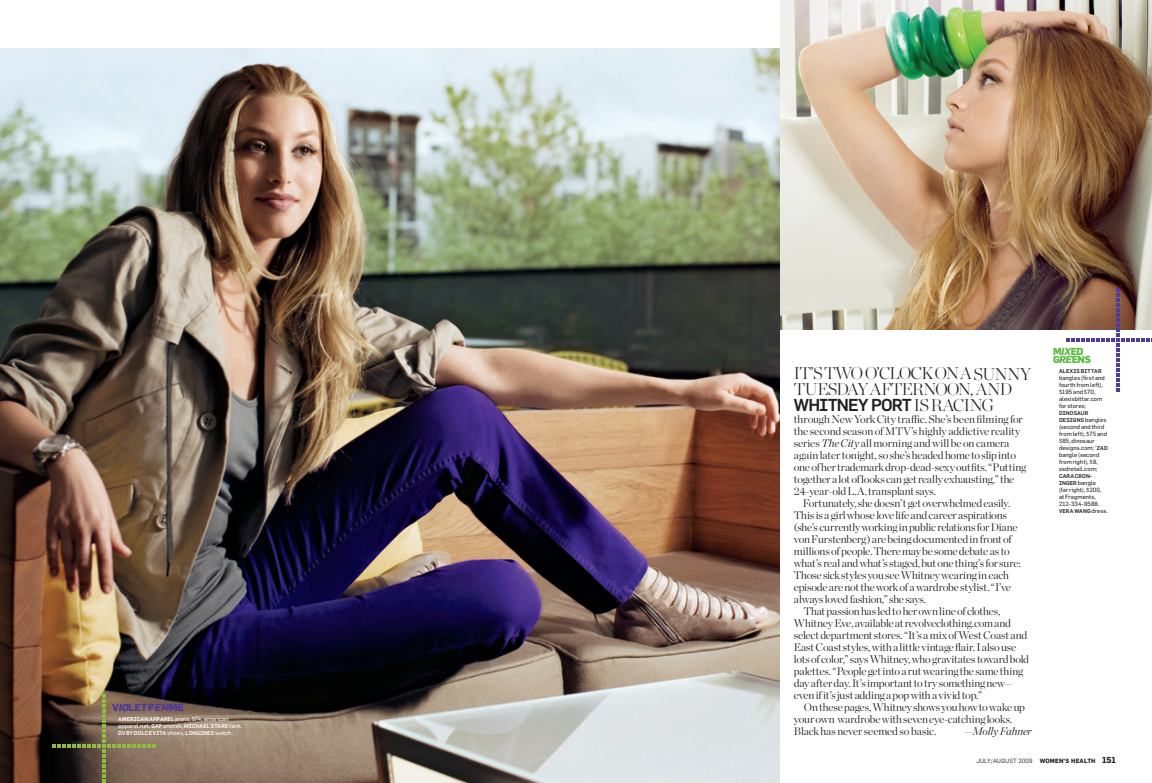
<style>
.page{position:relative;width:1152px;height:783px;background:#fff}
.page>*{position:absolute;margin:0;border:0;box-sizing:border-box;transform-origin:0 0}
.SS_DEK_ChronDispla{font:200 17px/16px "Chronicle Display";letter-spacing:-.05em;color:#231f20}
.SS_DEK_ChronDispla-2{font:300 11px/12px "Chronicle Display";letter-spacing:.01em;color:#231f20}
.SS_DEK_ChronDispla-3{font:italic 300 11px "Chronicle Display";letter-spacing:-.02em;color:#231f20}
.SB_Text_SM_Flama_B{font:800 10px/8px "Flama";color:#60bb46}
.SB_Text_SM_Flama_B-2{font:800 10px "Flama";color:#4f3b98}
.DP_SB_TEXT_FlamaLt{font:6px/7px "Flama Basic";letter-spacing:.02em;color:#231f20}
.DP_SB_TEXT_FlamaLt-2{font:6px "Flama Basic";color:#fff}
.t1{font:6px "Flama";letter-spacing:.025em;color:#231f20}
.DP_SB_TEXT_FlamaLt-3{font:500 5.5px/7px "Flama";letter-spacing:.02em;color:#231f20}
.DP_SB_TEXT_FlamaLt-4{font:500 5.5px "Flama";letter-spacing:.015em;color:#fff}
.s1{font-style:italic}
.s2{font-weight:900}
.s3{font-weight:700;font-style:italic}
.s4{font-family:"Flama";font-weight:500;font-size:5.5px}
.s5{font-family:"Flama Basic";font-weight:400;font-size:6px}
.s6{font-family:"Flama";font-weight:500}
.s7{font-weight:700}
.s8{font-weight:700;font-size:8.5px}
</style>
<div class="page">
<img style="left:0;top:48px;width:780px;height:735px">
<img style="left:780px;top:0;width:372px;height:329px">
<svg style="left:1066px;top:288px;width:86px;height:103px"></svg>
<svg style="left:53px;top:694px;width:103px;height:89px;background:#665743"></svg>
<p class="SB_Text_SM_Flama_B-2" style="left:112px;top:701px;width:73px">V<span class="s1">IO</span>LET<span class="s2">F</span><span class="s3">EM</span>ME</p>
<p class="DP_SB_TEXT_FlamaLt-4" style="left:118px;top:716px;width:40px">AMERICAN APPA</p>
<p class="DP_SB_TEXT_FlamaLt-2" style="left:164px;top:715px;width:66px"><span class="s4">REL</span> jeans, $74, american</p>
<p class="DP_SB_TEXT_FlamaLt-2" style="left:118px;top:722px;width:38px">apparel.net. <span class="s4">GAP</span></p>
<p class="DP_SB_TEXT_FlamaLt-2" style="left:163px;top:722px;width:81px">anorak, <span class="s4">MICHAEL STARS</span> tank,</p>
<p class="DP_SB_TEXT_FlamaLt-4" style="left:118px;top:730px;width:116px">DV BY DOLCE VITA <span class="s5">shoes,</span> LONGINES <span class="s5">watch.</span></p>
<p class="SB_Text_SM_Flama_B" style="left:1053px;top:347px;width:40px">M<span class="s1">IX</span>ED<br>G<span class="s1">RE</span>ENS</p>
<p class="DP_SB_TEXT_FlamaLt-3" style="left:1059px;top:368px;width:44px">ALEXIS BITTAR</p>
<p class="DP_SB_TEXT_FlamaLt" style="left:1059px;top:375px;width:47px">bangles (first and fourth from left), $195 and $70, alexisbittar.com for stores;</p>
<p class="DP_SB_TEXT_FlamaLt-3" style="left:1059px;top:410px;width:49px">DINOSAUR<br>DESIGNS <span class="s5">bangles</span></p>
<p class="DP_SB_TEXT_FlamaLt" style="left:1059px;top:424px;width:50px">(second and third from left), $75 and $85, dinosaur designs.com; ’<span class="s4">ZAD </span>bangle (second from right), $8, zadretail.com;</p>
<p class="DP_SB_TEXT_FlamaLt-3" style="left:1059px;top:473px;width:35px">CARA CRON-</p>
<p class="DP_SB_TEXT_FlamaLt" style="left:1059px;top:480px;width:44px"><span class="s4">INGER</span> bangle (far right), $200, at Fragments,<br>212-334-9588.</p>
<p class="DP_SB_TEXT_FlamaLt-3" style="left:1059px;top:508px;width:51px">VERA WANG <span class="s5">dress.</span></p>
<p class="SS_DEK_ChronDispla" style="left:794px;top:364px;width:239px">IT’S TWO O’CLOCK ON A SUNNY<br>TUESDAY AFTER-NOON, AND<br><span class="s6">WHITNEY PORT</span>IS RACING</p>
<p class="SS_DEK_ChronDispla-2" style="left:794px;top:412px;width:231px">through New York City traffic. She’s been filming for the second season of MTV</p>
<p class="SS_DEK_ChronDispla-2" style="left:794px;top:424px;width:234px;text-indent:117px">’s highly addictive reality series <span class="s1">The City</span> all morning and will be on camera again later tonight, so she’s headed home to slip into one of her trademark drop-dead-sexy outfits. “Putting together a lot of looks can get really exhausting,” the 24-year-old L.A. transplant says.</p>
<p class="SS_DEK_ChronDispla-2" style="left:794px;top:496px;width:228px;text-indent:9px">Fortunately, she doesn’t get overwhelmed easily.<br>This is a girl whose love life and career aspirations (she’s currently working in public relations for Diane von Furstenberg) are being documented in front of millions of people. There may be some debate as to what’s real and what’s staged, but one thing’s for sure:<br>Those sick styles you see Whitney wearing in each episode are not the work of a wardrobe stylist. “I’ve always loved fashion,” she says.</p>
<p class="SS_DEK_ChronDispla-2" style="left:794px;top:604px;width:237px;text-indent:10px">That passion has led to her own line of clothes, Whitney Eve, available at revolveclothing.com and select department stores. “It’s a mix of West Coast and East Coast styles, with a little vintage flair. I also use lots of color,” says Whitney, who gravitates toward bold palettes. “People get into a rut wearing the same thing day after day. It’s important to try something new— even if it’s just adding a pop with a vivid top.”</p>
<p class="SS_DEK_ChronDispla-2" style="left:794px;top:700px;width:233px;text-indent:10px">On these pages, Whitney shows you how to wake up your own wardrobe with seven eye-catching looks.<br>Black has never seemed so basic.</p>
<p class="SS_DEK_ChronDispla-3" style="left:964px;top:723px;width:69px">—Molly Fahner</p>
<p class="t1" style="left:976px;top:757px;width:141px">JULY/AUGUST 2009 <span class="s7">WOMEN’S HEALTH</span> <span class="s8">151</span></p>
</div>
